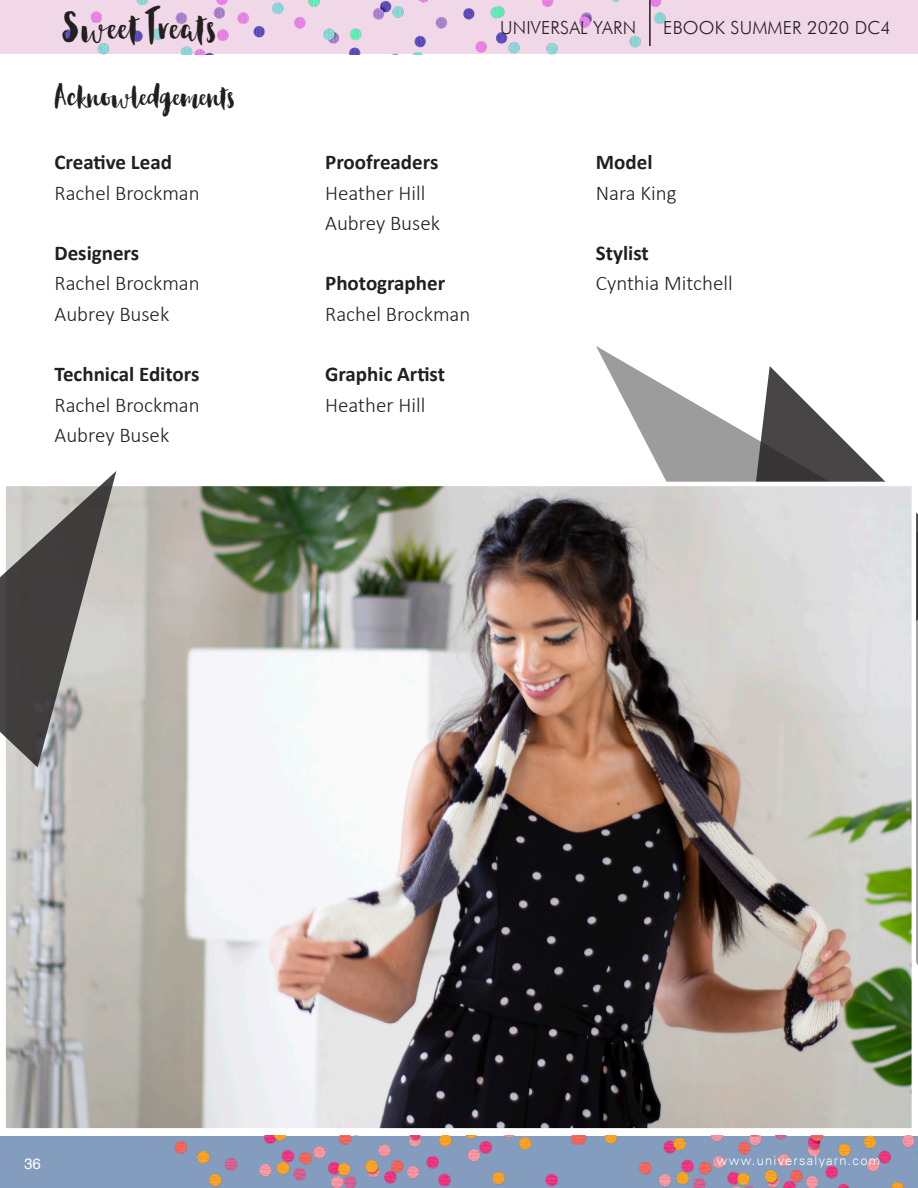
<style>
.page{position:relative;width:918px;height:1188px;background:#fff}
.page>*{position:absolute;margin:0;border:0;box-sizing:border-box;transform-origin:0 0}
.t1{font:46.5px "Toolbox Habaneros";letter-spacing:.02em;color:#231f20}
.t2{font:36px "Toolbox Habaneros";color:#231f20}
.t3{font:300 21px "Calibri";color:#231f20}
.t4{font:700 21px "Calibri";color:#231f20}
.t5{font:300 18px "Futura BT";letter-spacing:.01em;color:#231f20}
.t6{font:15px "Helvetica";color:#fff}
.t7{font:300 12.9px "Univers LT";letter-spacing:.1em;color:#fff}
</style>
<div class="page">
<div style="left:0;top:1136px;width:918px;height:52px;background:#849cbd"></div>
<img style="left:174px;top:1136px;width:476px;height:52px">
<img style="left:650px;top:1135px;width:268px;height:53px">
<div style="left:0;top:0;width:918px;height:54px;background:#f1d8e8"></div>
<img style="left:62px;top:0;width:604px;height:54px">
<hr style="left:649px;top:0;width:2px;height:46px;background:#231f20">
<svg style="left:596px;top:346px;width:322px;height:620px"></svg>
<svg style="left:715px;top:366px;width:203px;height:456px"></svg>
<img style="left:6px;top:487px;width:905px;height:641px">
<div style="left:1px;top:482px;width:915px;height:651px;border:4px solid #fff"></div>
<svg style="left:0;top:471px;width:116px;height:296px;background:#8c8a88"></svg>
<h1 class="t1" style="left:63px;top:2px;width:155px">Sweet Treats</h1>
<p class="t2" style="left:55px;top:76px;width:182px">Acknowledgements</p>
<p class="t4" style="left:55px;top:147px;width:119px">Creative Lead</p>
<p class="t3" style="left:55px;top:180px;width:147px">Rachel Brockman</p>
<p class="t4" style="left:55px;top:238px;width:86px">Designers</p>
<p class="t3" style="left:55px;top:270px;width:147px">Rachel Brockman</p>
<p class="t3" style="left:55px;top:301px;width:116px">Aubrey Busek</p>
<p class="t4" style="left:55px;top:360px;width:146px">Technical Editors</p>
<p class="t3" style="left:55px;top:392px;width:147px">Rachel Brockman</p>
<p class="t3" style="left:55px;top:422px;width:116px">Aubrey Busek</p>
<p class="t5" style="left:500px;top:17px;width:138px">UNIVERSAL YARN</p>
<p class="t5" style="left:663px;top:17px;width:229px">EBOOK SUMMER 2020 DC4</p>
<p class="t4" style="left:325px;top:147px;width:115px">Proofreaders</p>
<p class="t3" style="left:325px;top:180px;width:102px">Heather Hill</p>
<p class="t3" style="left:325px;top:210px;width:116px">Aubrey Busek</p>
<p class="t4" style="left:325px;top:269px;width:122px">Photographer</p>
<p class="t3" style="left:325px;top:301px;width:147px">Rachel Brockman</p>
<p class="t4" style="left:325px;top:360px;width:121px">Graphic Artist</p>
<p class="t3" style="left:325px;top:392px;width:102px">Heather Hill</p>
<p class="t4" style="left:596px;top:147px;width:58px">Model</p>
<p class="t3" style="left:596px;top:180px;width:82px">Nara King</p>
<p class="t4" style="left:596px;top:238px;width:54px">Stylist</p>
<p class="t3" style="left:596px;top:270px;width:138px">Cynthia Mitchell</p>
<p class="t6" style="left:24px;top:1154px;width:18px">36</p>
<p class="t7" style="left:717px;top:1153px;width:165px">www.universalyarn.com</p>
</div>
